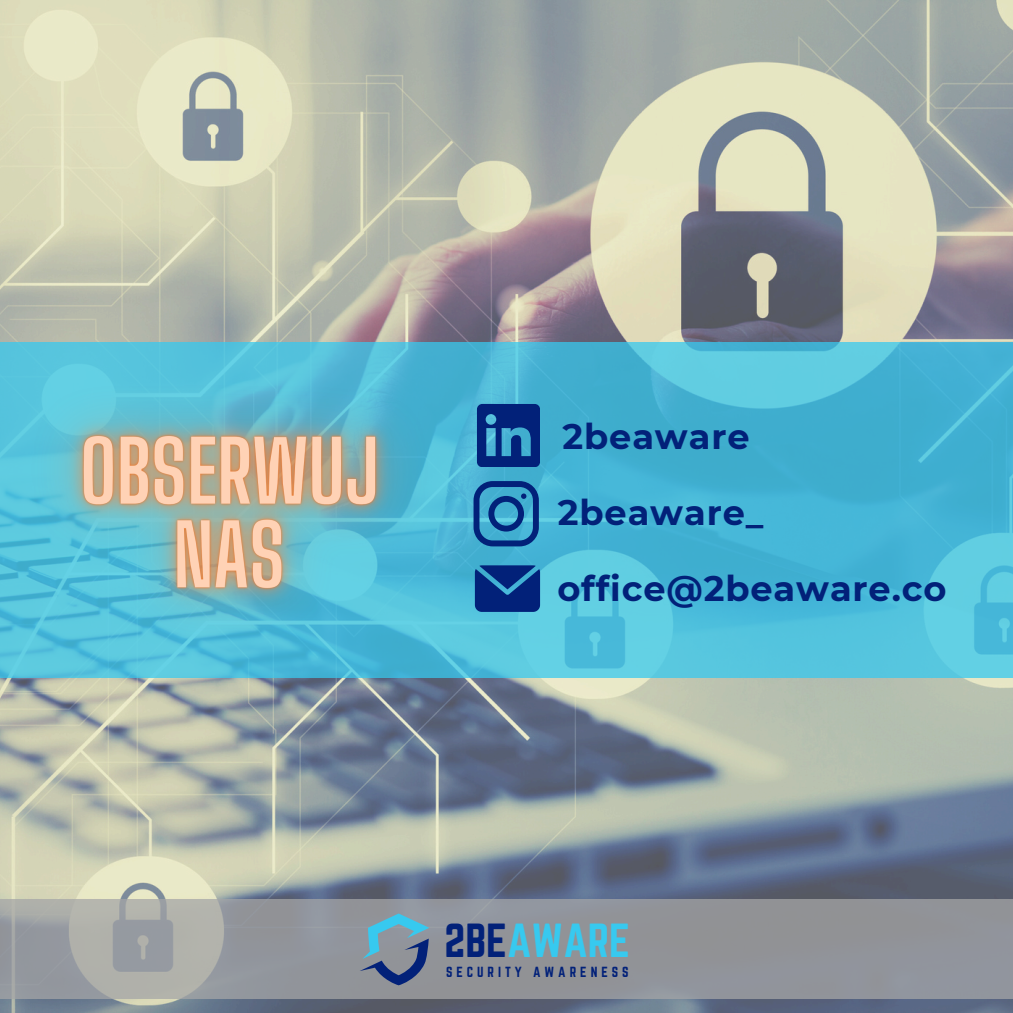
<style>
.page{position:relative;width:1013px;height:1013px;background:#fff}
.page>*{position:absolute;margin:0;border:0;box-sizing:border-box;transform-origin:0 0}
.t1{font:41.75px "Norwester";color:#37c9ef}
.t2{font:700 35.12px "Montserrat";letter-spacing:.025em;color:#022179}
.t3{font:12.88px "Norwester";letter-spacing:.31em;color:#022179}
.s1{color:#022179}
</style>
<div class="page">
<img style="left:0;top:0;width:1012px;height:1012px">
<svg style="left:473px;top:342px;width:539px;height:336px;background:#4ab9d7"></svg>
<svg style="left:0;top:899px;width:1012px;height:99px;background:#95989c"></svg>
<svg style="left:473px;top:481px;width:66px;height:65px;background:#2975ad"></svg>
<svg style="left:477px;top:404px;width:62px;height:63px;background:#13448f"></svg>
<svg style="left:475px;top:565px;width:65px;height:47px;background:#0b3585"></svg>
<svg style="left:359px;top:913px;width:70px;height:72px;background:#6c8aa2"></svg>
<img style="left:0;top:327px;width:473px;height:373px">
<p class="t2" style="left:562px;top:415px;width:188px">2beaware</p>
<h3 class="t2" style="left:558px;top:491px;width:207px">2beaware_</h3>
<p class="t2" style="left:557px;top:567px;width:390px">office@2beaware.co</p>
<p class="t1" style="left:444px;top:915px;width:187px"><span class="s1">2BE</span>AWARE</p>
<h3 class="t3" style="left:446px;top:964px;width:184px">SECURITY AWARENESS</h3>
</div>
